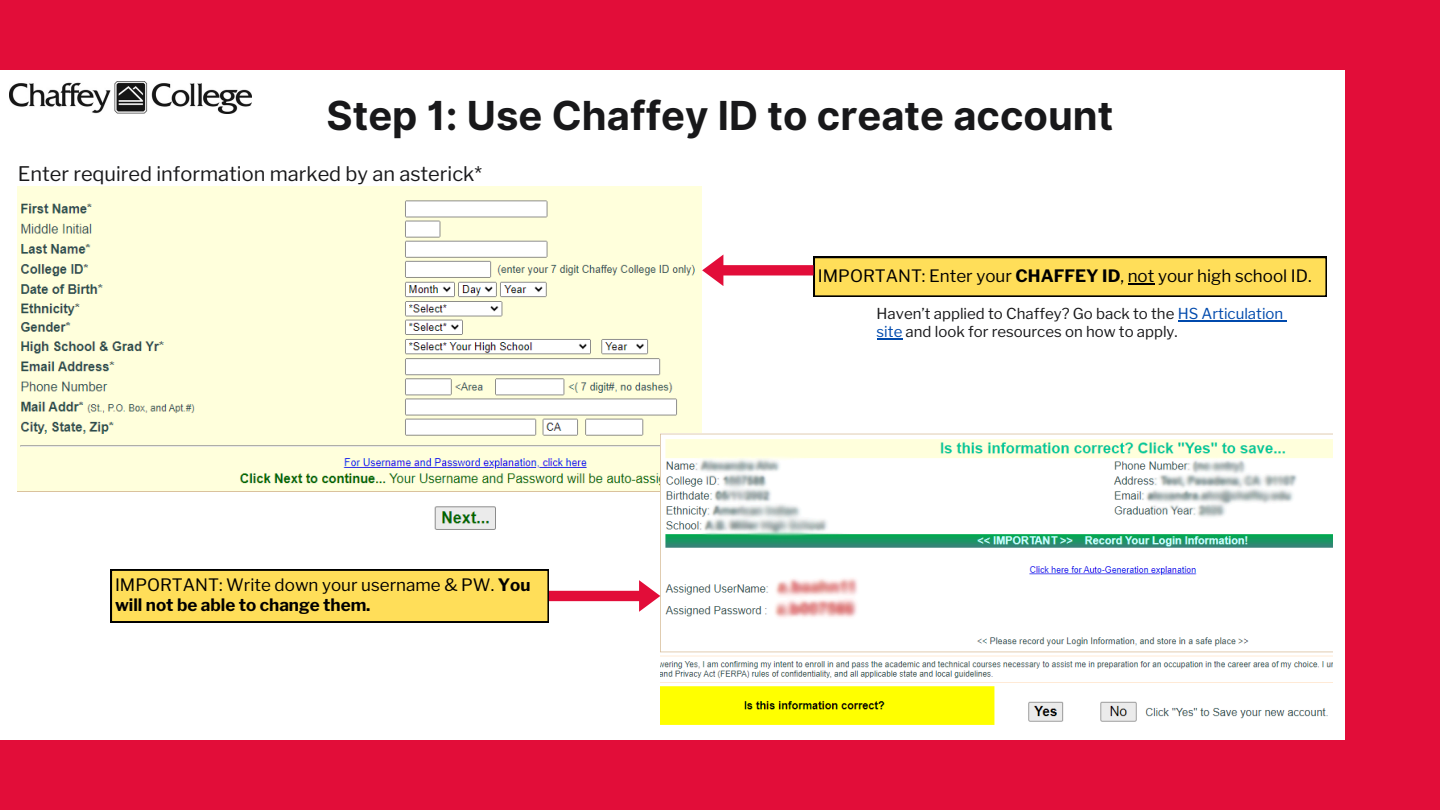
<style>
.page{position:relative;width:1440px;height:810px;background:#e20d39}
.page>*{position:absolute;margin:0;border:0;box-sizing:border-box;transform-origin:0 0}
.t1{font:700 40px "Inter";color:#18181a}
.t2{font:20px "Libre Franklin";color:#18181a}
.t3{font:17px/20.2px "Libre Franklin";color:#000}
.t4{font:15px "Libre Franklin";color:#18181a}
.s1{font-weight:700}
.s2{color:#004aad}
</style>
<div class="page">
<div style="left:0;top:70px;width:1345px;height:670px;background:#fff"></div>
<img style="left:9px;top:81px;width:242px;height:33px">
<img style="left:18px;top:186px;width:684px;height:344px">
<img style="left:660px;top:433px;width:672px;height:292px">
<svg style="left:702px;top:255px;width:625px;height:42px;background:#e8c668"></svg>
<hr style="left:1178px;top:321px;width:105px;height:1px;background:#004aad">
<svg style="left:877px;top:339px;width:25px;height:1px"></svg>
<svg style="left:111px;top:569px;width:549px;height:54px"></svg>
<p class="t1" style="left:327px;top:91px;width:788px">Step 1: Use Chaffey ID to create account</p>
<p class="t2" style="left:18px;top:162px;width:466px">Enter required information marked by an asterick*</p>
<h3 class="t3" style="left:115px;top:575px;width:417px">IMPORTANT: Write down your username &amp; PW. <span class="s1">You will not be able to change them.</span></h3>
<h2 class="t3" style="left:818px;top:266px;width:495px">IMPORTANT: Enter your <span class="s1">CHAFFEY ID</span>, not your high school ID.</h2>
<p class="t4" style="left:877px;top:305px;width:408px">Haven’t applied to Chaffey? Go back to the <span class="s2">HS Articulation</span></p>
<p class="t4" style="left:877px;top:323px;width:303px"><span class="s2">site</span> and look for resources on how to apply.</p>
</div>
